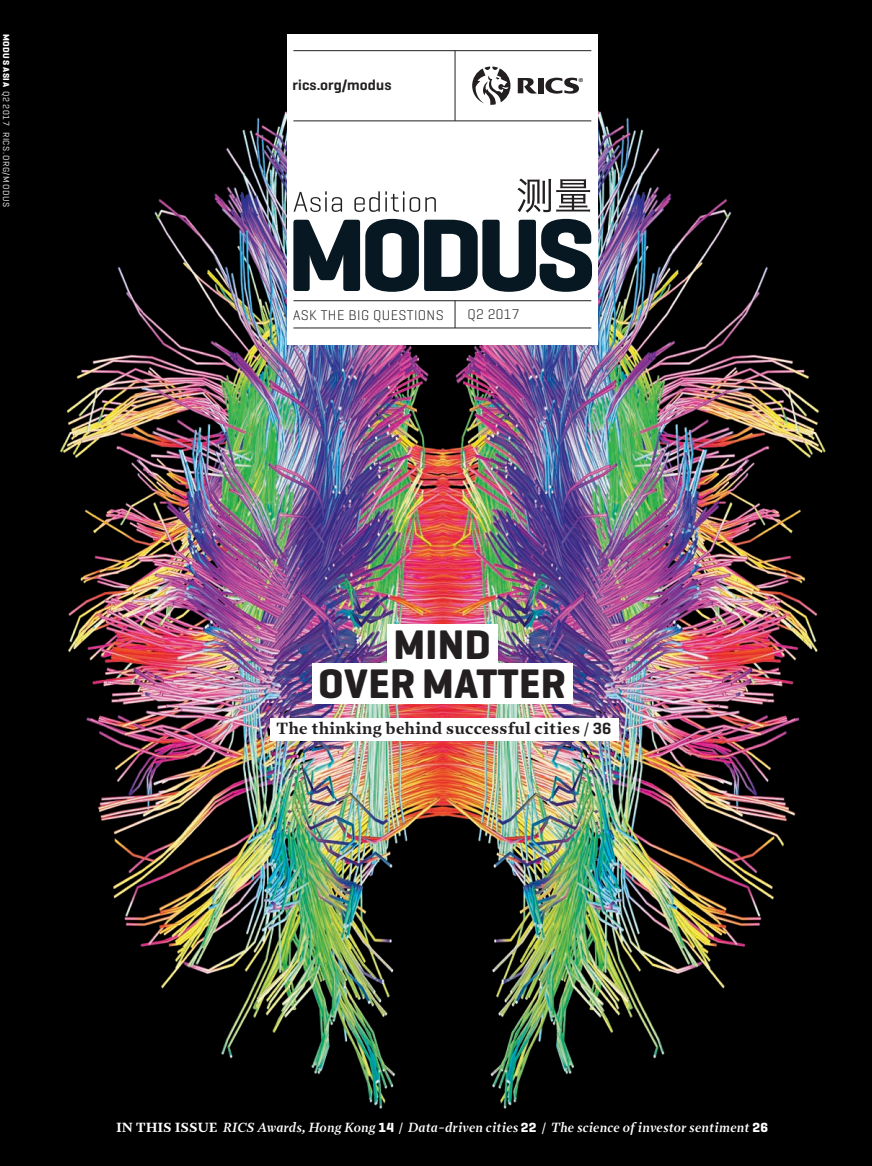
<style>
.page{position:relative;width:872px;height:1166px;background:#fff}
.page>*{position:absolute;margin:0;border:0;box-sizing:border-box;transform-origin:0 0}
.t1{font:700 42px/39px "Geogrotesque";letter-spacing:.01em;color:#231f20;text-align:center}
.t2{font:700 16.5px "Prensa";letter-spacing:.02em;color:#231f20}
.t3{font:600 15px "Geogrotesque";letter-spacing:.01em;color:#231f20}
.t4{font:300 14.25px "Geogrotesque";letter-spacing:.025em;color:#231f20}
.t5{font:italic 600 13.5px "Prensa";letter-spacing:.01em;color:#fff}
.t6{font:9px "Geogrotesque";letter-spacing:.075em;color:#fff}
.t7{font:700 5.4px "Helvetica Neue";color:#231f20}
.s1{font-weight:700}
.s2{font-family:"Geogrotesque";font-weight:400}
.s3{font-family:"Geogrotesque";font-weight:600}
.s4{font-weight:700;font-style:normal}
.s5{font-family:"Geogrotesque";font-weight:700;font-style:normal}
.s6{font-family:"Geogrotesque";font-weight:400;font-style:normal}
</style>
<div class="page">
<img style="left:0;top:0;width:871px;height:1165px">
<div style="left:287px;top:34px;width:310px;height:310px;background:#fff"></div>
<hr style="left:293px;top:50px;width:298px;height:1px;background:#231f20">
<svg style="left:293px;top:219px;width:299px;height:73px"></svg>
<hr style="left:293px;top:300px;width:298px;height:1px;background:#231f20">
<svg style="left:545px;top:78px;width:33px;height:16px"></svg>
<div style="left:538px;top:78px;width:5px;height:15px;background:#231f20"></div>
<svg style="left:517px;top:78px;width:20px;height:16px"></svg>
<svg style="left:472px;top:66px;width:38px;height:39px"></svg>
<hr style="left:293px;top:327px;width:298px;height:1px;background:#231f20">
<hr style="left:293px;top:121px;width:298px;height:1px;background:#231f20">
<hr style="left:454px;top:51px;width:1px;height:70px;background:#231f20">
<svg style="left:454px;top:300px;width:1px;height:28px"></svg>
<svg style="left:293px;top:191px;width:49px;height:21px"></svg>
<svg style="left:354px;top:191px;width:25px;height:21px"></svg>
<svg style="left:385px;top:191px;width:50px;height:21px"></svg>
<svg style="left:517px;top:178px;width:73px;height:35px"></svg>
<div style="left:312px;top:663px;width:261px;height:41px;background:#fff"></div>
<div style="left:387px;top:624px;width:110px;height:40px;background:#fff"></div>
<div style="left:269px;top:717px;width:349px;height:23px;background:#fff"></div>
<p class="t6" style="left:12px;top:34px;width:174px;rotate:90deg"><span class="s1">MODUS ASIA</span> Q2 2017 RICS.ORG/MODUS</p>
<p class="t3" style="left:292px;top:76px;width:100px">rics.org/modus</p>
<p class="t7" style="left:578px;top:76px;width:6px">®</p>
<p class="t4" style="left:293px;top:306px;width:152px">ASK THE BIG QUESTIONS</p>
<p class="t4" style="left:467px;top:305px;width:53px">Q2 2017</p>
<h1 class="t1" style="left:318px;top:625px;width:249px">MIND<br>OVER MATTER</h1>
<p class="t2" style="left:276px;top:718px;width:337px">The thinking behind successful cities <span class="s2">/</span> <span class="s3">36</span></p>
<p class="t5" style="left:116px;top:1119px;width:653px"><span class="s4">IN THIS ISSUE</span> RICS Awards, Hong Kong <span class="s5">14</span> <span class="s6">/</span> Data-driven cities <span class="s5">22</span> <span class="s6">/</span> The science of investor sentiment <span class="s5">26</span></p>
</div>
